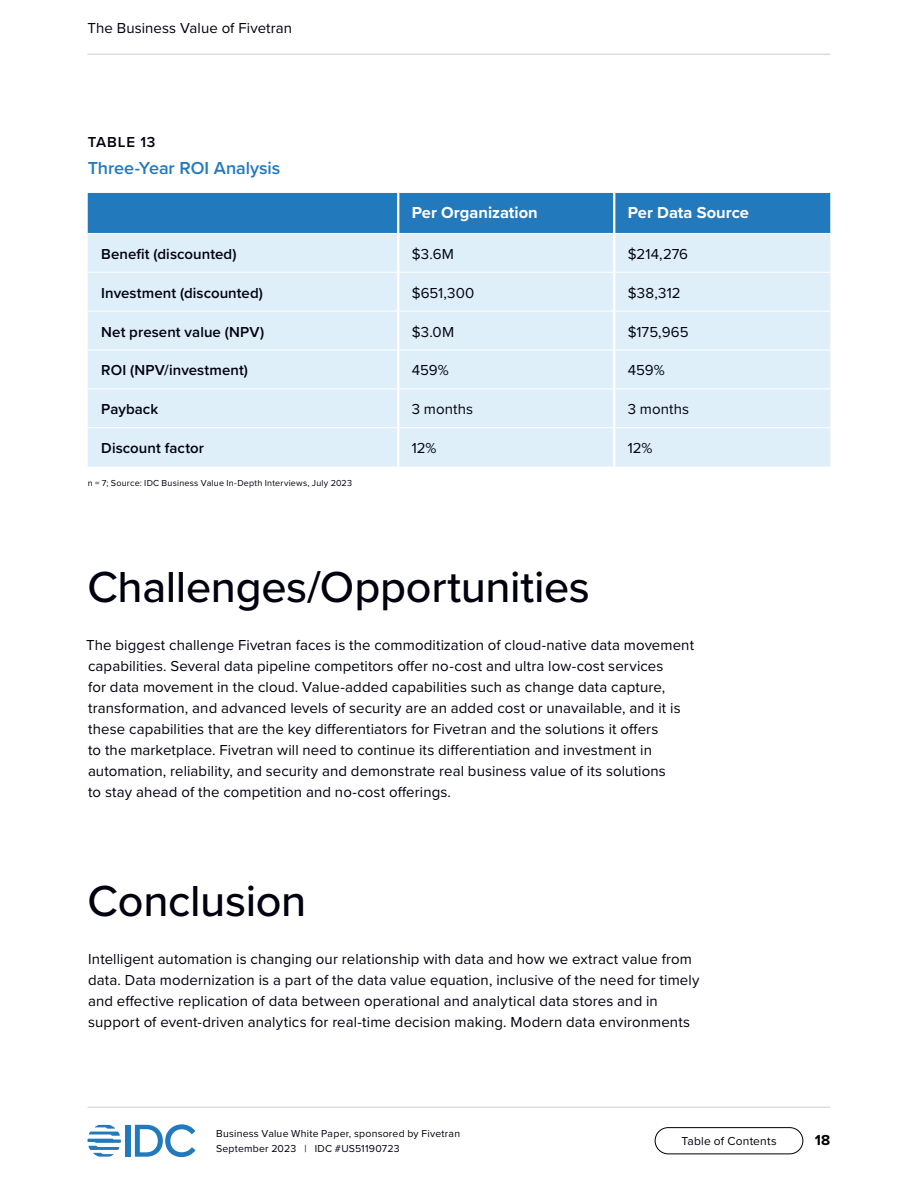
<style>
.page{position:relative;width:918px;height:1188px;background:#fff}
.page>*{position:absolute;margin:0;border:0;box-sizing:border-box;transform-origin:0 0}
.t1{font:500 45px "Proxima Nova";letter-spacing:-.01em;color:#01010f}
.Table_-_Heading{font:600 18px "Proxima Nova";letter-spacing:-.005em;color:#2279bc}
.Table_-_Column_title__left_align{font:700 16.5px "Proxima Nova";color:#fff}
.Table_-_Text__left_align{font:15px/21px "Proxima Nova";letter-spacing:.005em;color:#01010f}
.Table___Row_title{font:600 15px "Proxima Nova";letter-spacing:.005em;color:#01010f}
.Table_-_Identifier{font:600 15px "Proxima Nova";letter-spacing:.055em;color:#01010f}
.t2{font:700 15px "Proxima Nova";color:#000}
.t3{font:12px "Proxima Nova";letter-spacing:.015em;color:#01010f}
.t4{font:10.5px/15px "Proxima Nova";letter-spacing:.02em;color:#01010f}
.Table_-_Notes_and_sources{font:9px "Proxima Nova";letter-spacing:.025em;color:#01010f}
</style>
<div class="page">
<div style="left:126px;top:1125px;width:5px;height:32px;background:#2279bc"></div>
<svg style="left:135px;top:1124px;width:60px;height:33px"></svg>
<svg style="left:87px;top:1125px;width:34px;height:32px"></svg>
<div style="left:655px;top:1127px;width:148px;height:27px;border:1px solid #000;border-radius:13px"></div>
<hr style="left:87px;top:54px;width:743px;height:1px;background:#ccc">
<hr style="left:87px;top:1107px;width:743px;height:1px;background:#ccc">
<div style="left:88px;top:193px;width:742px;height:40px;background:#2279bc"></div>
<div style="left:88px;top:234px;width:742px;height:233px;background:#dfeffa"></div>
<hr style="left:88px;top:272px;width:309px;height:1px;background:#fff">
<hr style="left:399px;top:272px;width:214px;height:1px;background:#fff">
<hr style="left:615px;top:272px;width:215px;height:1px;background:#fff">
<hr style="left:88px;top:311px;width:309px;height:1px;background:#fff">
<hr style="left:399px;top:311px;width:214px;height:1px;background:#fff">
<hr style="left:615px;top:311px;width:215px;height:1px;background:#fff">
<hr style="left:88px;top:350px;width:309px;height:1px;background:#fff">
<hr style="left:399px;top:350px;width:214px;height:1px;background:#fff">
<hr style="left:615px;top:350px;width:215px;height:1px;background:#fff">
<hr style="left:88px;top:388px;width:309px;height:1px;background:#fff">
<hr style="left:399px;top:388px;width:214px;height:1px;background:#fff">
<hr style="left:615px;top:388px;width:215px;height:1px;background:#fff">
<hr style="left:88px;top:427px;width:309px;height:1px;background:#fff">
<hr style="left:399px;top:427px;width:214px;height:1px;background:#fff">
<hr style="left:615px;top:427px;width:215px;height:1px;background:#fff">
<hr style="left:397px;top:193px;width:2px;height:40px;background:#fff">
<hr style="left:613px;top:193px;width:2px;height:40px;background:#fff">
<hr style="left:613px;top:234px;width:2px;height:38px;background:#fff">
<hr style="left:613px;top:272px;width:2px;height:39px;background:#fff">
<hr style="left:613px;top:311px;width:2px;height:39px;background:#fff">
<hr style="left:613px;top:350px;width:2px;height:39px;background:#fff">
<hr style="left:613px;top:389px;width:2px;height:39px;background:#fff">
<hr style="left:613px;top:428px;width:2px;height:39px;background:#fff">
<hr style="left:397px;top:234px;width:2px;height:38px;background:#fff">
<hr style="left:397px;top:272px;width:2px;height:39px;background:#fff">
<hr style="left:397px;top:311px;width:2px;height:39px;background:#fff">
<hr style="left:397px;top:350px;width:2px;height:39px;background:#fff">
<hr style="left:397px;top:389px;width:2px;height:39px;background:#fff">
<hr style="left:397px;top:428px;width:2px;height:39px;background:#fff">
<p class="Table_-_Text__left_align" style="left:87px;top:17px;width:206px">The Business Value of Fivetran</p>
<p class="Table_-_Identifier" style="left:88px;top:131px;width:69px">TABLE 13</p>
<p class="Table_-_Heading" style="left:88px;top:155px;width:194px">Three-Year ROI Analysis</p>
<p class="Table_-_Column_title__left_align" style="left:412px;top:201px;width:128px">Per Organization</p>
<p class="Table_-_Column_title__left_align" style="left:628px;top:201px;width:123px">Per Data Source</p>
<p class="Table___Row_title" style="left:101px;top:243px;width:137px">Benefit (discounted)</p>
<p class="Table_-_Text__left_align" style="left:412px;top:243px;width:44px">$3.6M</p>
<p class="Table_-_Text__left_align" style="left:628px;top:243px;width:62px">$214,276</p>
<p class="Table___Row_title" style="left:101px;top:281px;width:163px">Investment (discounted)</p>
<p class="Table_-_Text__left_align" style="left:412px;top:282px;width:64px">$651,300</p>
<p class="Table_-_Text__left_align" style="left:628px;top:282px;width:54px">$38,312</p>
<p class="Table___Row_title" style="left:101px;top:320px;width:164px">Net present value (NPV)</p>
<p class="Table_-_Text__left_align" style="left:412px;top:320px;width:44px">$3.0M</p>
<p class="Table_-_Text__left_align" style="left:628px;top:320px;width:62px">$175,965</p>
<p class="Table___Row_title" style="left:101px;top:359px;width:148px">ROI (NPV/investment)</p>
<p class="Table_-_Text__left_align" style="left:412px;top:359px;width:38px">459%</p>
<p class="Table_-_Text__left_align" style="left:628px;top:359px;width:38px">459%</p>
<p class="Table___Row_title" style="left:101px;top:398px;width:59px">Payback</p>
<p class="Table_-_Text__left_align" style="left:412px;top:398px;width:63px">3 months</p>
<p class="Table_-_Text__left_align" style="left:628px;top:398px;width:63px">3 months</p>
<p class="Table___Row_title" style="left:101px;top:437px;width:104px">Discount factor</p>
<p class="Table_-_Text__left_align" style="left:412px;top:437px;width:26px">12%</p>
<p class="Table_-_Text__left_align" style="left:628px;top:437px;width:26px">12%</p>
<p class="Table_-_Notes_and_sources" style="left:88px;top:476px;width:266px">n = 7; Source: IDC Business Value In-Depth Interviews, July 2023</p>
<h2 class="t1" style="left:88px;top:554px;width:504px">Challenges/Opportunities</h2>
<p class="Table_-_Text__left_align" style="left:86px;top:634px;width:609px">The biggest challenge Fivetran faces is the commoditization of cloud-native data movement capabilities. Several data pipeline competitors offer no-cost and ultra low-cost services<br>for data movement in the cloud. Value-added capabilities such as change data capture, transformation, and advanced levels of security are an added cost or unavailable, and it is these capabilities that are the key differentiators for Fivetran and the solutions it offers<br>to the marketplace. Fivetran will need to continue its differentiation and investment in automation, reliability, and security and demonstrate real business value of its solutions<br>to stay ahead of the competition and no-cost offerings.</p>
<h2 class="t1" style="left:88px;top:868px;width:220px">Conclusion</h2>
<p class="Table_-_Text__left_align" style="left:88px;top:948px;width:613px">Intelligent automation is changing our relationship with data and how we extract value from data. Data modernization is a part of the data value equation, inclusive of the need for timely and effective replication of data between operational and analytical data stores and in support of event-driven analytics for real-time decision making. Modern data environments</p>
<p class="t4" style="left:216px;top:1126px;width:246px">Business Value White Paper, sponsored by Fivetran<br>September 2023 | IDC #US51190723</p>
<p class="t3" style="left:681px;top:1132px;width:97px">Table of Contents</p>
<p class="t2" style="left:815px;top:1129px;width:17px">18</p>
</div>
